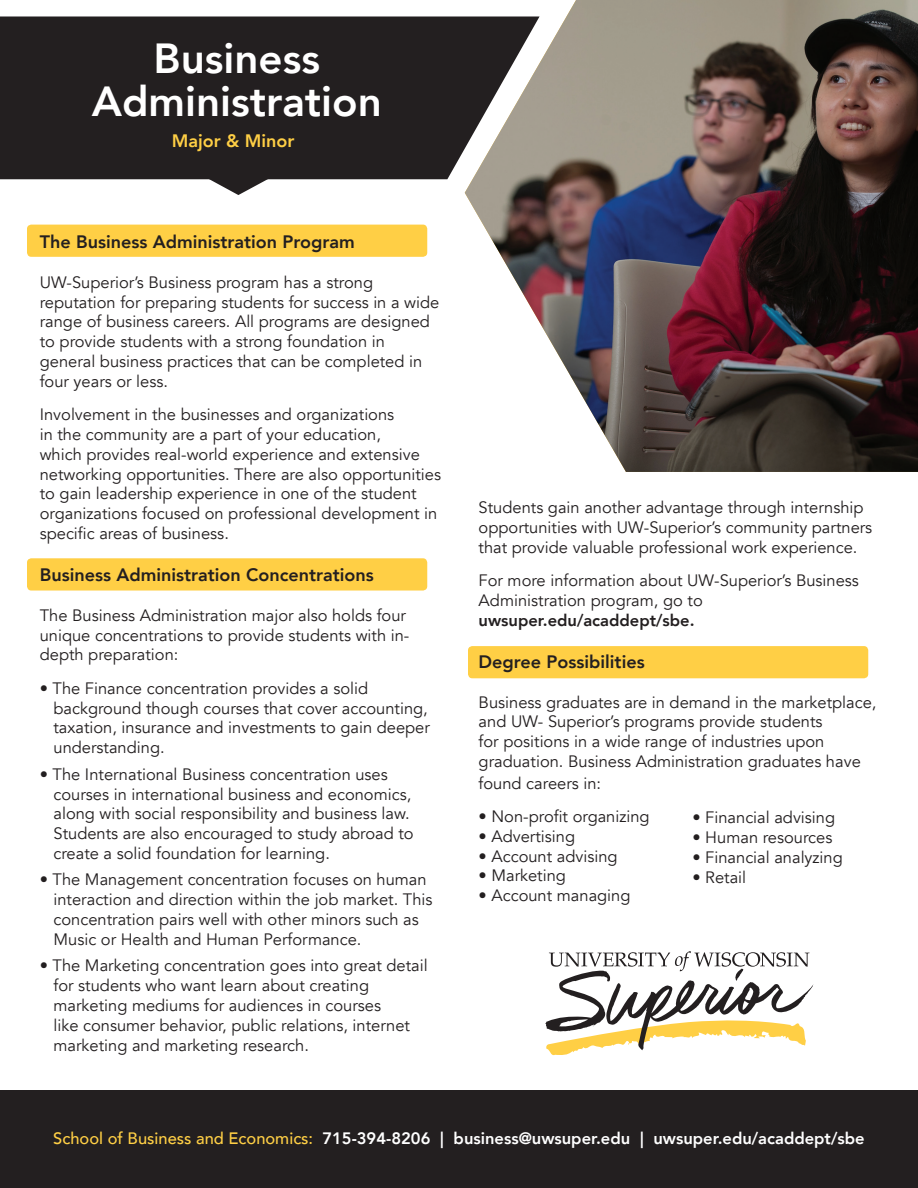
<style>
.page{position:relative;width:918px;height:1188px;background:#fff}
.page>*{position:absolute;margin:0;border:0;box-sizing:border-box;transform-origin:0 0}
.t1{font:800 42px/43.2px "Avenir";color:#fff;text-align:center}
.t2{font:800 18px "Avenir";color:#231f20}
.t3{font:800 18px "Avenir";color:#ffcf45}
.t4{font:16.5px/19.8px "Avenir";color:#231f20}
.t5{font:800 16.5px "Avenir";color:#fff}
.t6{font:800 16.5px "Avenir";color:#231f20}
.s1{font-weight:500;color:#ffcf45}
</style>
<div class="page">
<div style="left:27px;top:558px;width:400px;height:33px;background:#ffcf45;border-radius:4px"></div>
<div style="left:27px;top:225px;width:400px;height:32px;background:#ffcf45;border-radius:4px"></div>
<div style="left:468px;top:646px;width:400px;height:32px;background:#ffcf45;border-radius:4px"></div>
<div style="left:0;top:1091px;width:918px;height:97px;background:#231f20"></div>
<img style="left:465px;top:0;width:453px;height:472px">
<svg style="left:0;top:16px;width:540px;height:163px;background:#322e2e"></svg>
<svg style="left:204px;top:176px;width:69px;height:19px"></svg>
<svg style="left:545px;top:951px;width:269px;height:105px"></svg>
<h1 class="t1" style="left:92px;top:37px;width:292px">Business<br>Administration</h1>
<p class="t3" style="left:172px;top:127px;width:124px">Major &amp; Minor</p>
<p class="t2" style="left:40px;top:228px;width:316px">The Business Administration Program</p>
<p class="t4" style="left:40px;top:273px;width:401px">UW-Superior’s Business program has a strong reputation for preparing students for success in a wide range of business careers. All programs are designed to provide students with a strong foundation in general business practices that can be completed in four years or less.</p>
<p class="t4" style="left:40px;top:405px;width:403px">Involvement in the businesses and organizations<br>in the community are a part of your education,<br>which provides real-world experience and extensive networking opportunities. There are also opportunities to gain leadership experience in one of the student organizations focused on professional development in specific areas of business.</p>
<p class="t2" style="left:40px;top:561px;width:335px">Business Administration Concentrations</p>
<p class="t4" style="left:40px;top:606px;width:371px">The Business Administration major also holds four unique concentrations to provide students with in&shy;depth preparation:</p>
<p class="t4" style="left:54px;top:678px;width:378px;text-indent:-14px">• The Finance concentration provides a solid background though courses that cover accounting, taxation, insurance and investments to gain deeper understanding.</p>
<p class="t4" style="left:54px;top:764px;width:362px;text-indent:-14px">• The International Business concentration uses courses in international business and economics, along with social responsibility and business law.<br>Students are also encouraged to study abroad to create a solid foundation for learning.</p>
<p class="t4" style="left:54px;top:870px;width:381px;text-indent:-14px">• The Management concentration focuses on human interaction and direction within the job market. This concentration pairs well with other minors such as Music or Health and Human Performance.</p>
<p class="t4" style="left:54px;top:956px;width:376px;text-indent:-14px">• The Marketing concentration goes into great detail for students who want learn about creating marketing mediums for audiences in courses<br>like consumer behavior, public relations, internet marketing and marketing research.</p>
<p class="t4" style="left:479px;top:498px;width:395px">Students gain another advantage through internship opportunities with UW-Superior’s community partners that provide valuable professional work experience.</p>
<p class="t4" style="left:479px;top:571px;width:382px">For more information about UW-Superior’s Business<br>Administration program, go to</p>
<p class="t6" style="left:479px;top:607px;width:218px">uwsuper.edu/acaddept/sbe.</p>
<p class="t2" style="left:479px;top:647px;width:168px">Degree Possibilities</p>
<p class="t4" style="left:479px;top:692px;width:399px">Business graduates are in demand in the marketplace, and UW- Superior’s programs provide students<br>for positions in a wide range of industries upon graduation. Business Administration graduates have</p>
<p class="t4" style="left:479px;top:773px;width:124px">found careers in:</p>
<p class="t4" style="left:479px;top:807px;width:173px">• Non-profit organizing</p>
<p class="t4" style="left:479px;top:826px;width:98px">• Advertising</p>
<p class="t4" style="left:479px;top:846px;width:141px">• Account advising</p>
<p class="t4" style="left:479px;top:866px;width:89px">• Marketing</p>
<p class="t4" style="left:479px;top:886px;width:153px">• Account managing</p>
<p class="t4" style="left:692px;top:808px;width:144px">• Financial advising</p>
<p class="t4" style="left:692px;top:828px;width:141px">• Human resources</p>
<p class="t4" style="left:692px;top:848px;width:152px">• Financial analyzing</p>
<p class="t4" style="left:692px;top:867px;width:55px">• Retail</p>
<p class="t5" style="left:53px;top:1125px;width:813px"><span class="s1">School of Business and Economics:</span> 715-394-8206 | business@uwsuper.edu | uwsuper.edu/acaddept/sbe</p>
</div>
